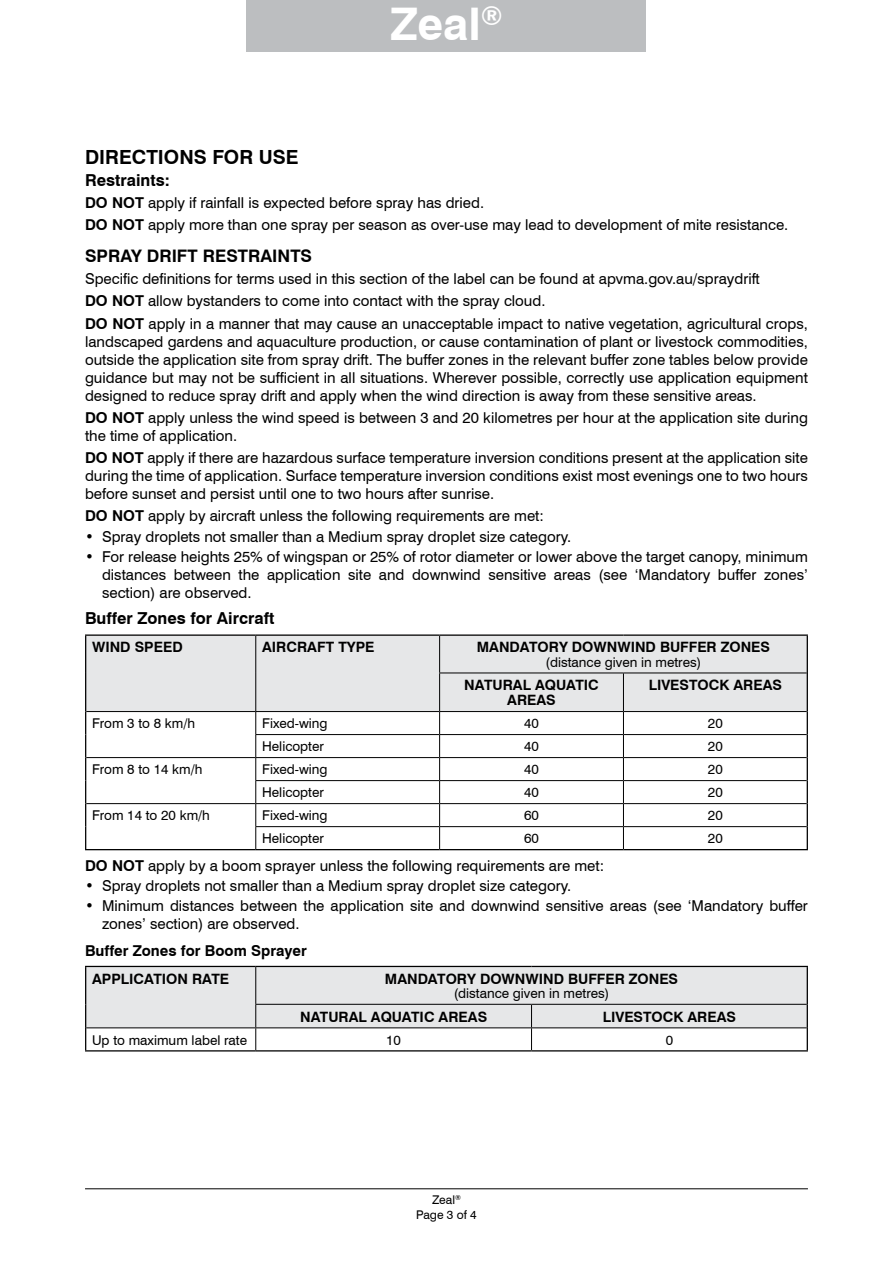
<style>
.page{position:relative;width:893px;height:1263px;background:#fff}
.page>*{position:absolute;margin:0;border:0;box-sizing:border-box;transform-origin:0 0}
.t1{font:700 45px "Swiss 721 BT";color:#fff}
.Heading_1{font:700 19.5px "Swiss 721 BT";color:#000}
.Heading_2{font:700 17.25px "Swiss 721 BT";color:#000}
.Heading_3{font:700 16.5px "Swiss 721 BT";color:#000}
.Body{font:15px/18px "Swiss 721 BT";color:#000;text-align:justify}
.Body_before_bullets{font:15px "Swiss 721 BT";color:#000}
.Heading_3-2{font:700 15px "Swiss 721 BT";color:#000}
.Table_heading_1{font:700 14.25px/15px "Swiss 721 BT";color:#000;text-align:center}
.Table_body{font:13.5px "Swiss 721 BT";color:#000}
.t2{font:12px/15px "Swiss 721 BT";color:#000;text-align:center}
.s1{font-weight:700}
</style>
<div class="page">
<hr style="left:85px;top:1188px;width:723px;height:1px;background:#000">
<div style="left:247px;top:0;width:399px;height:51px;background:#bcbec0"></div>
<div style="left:86px;top:636px;width:721px;height:75px;background:#e6e7e8"></div>
<hr style="left:255px;top:636px;width:1px;height:37px;background:#000">
<hr style="left:439px;top:636px;width:1px;height:36px;background:#000">
<hr style="left:255px;top:673px;width:1px;height:38px;background:#000">
<hr style="left:439px;top:672px;width:184px;height:1px;background:#000">
<hr style="left:439px;top:673px;width:1px;height:38px;background:#000">
<hr style="left:623px;top:672px;width:184px;height:1px;background:#000">
<hr style="left:623px;top:673px;width:1px;height:38px;background:#000">
<hr style="left:86px;top:711px;width:170px;height:1px;background:#000">
<hr style="left:256px;top:711px;width:184px;height:1px;background:#000">
<hr style="left:440px;top:711px;width:183px;height:1px;background:#000">
<hr style="left:623px;top:711px;width:184px;height:1px;background:#000">
<hr style="left:255px;top:734px;width:185px;height:1px;background:#000">
<hr style="left:440px;top:734px;width:183px;height:1px;background:#000">
<hr style="left:623px;top:734px;width:184px;height:1px;background:#000">
<hr style="left:86px;top:757px;width:170px;height:1px;background:#000">
<hr style="left:256px;top:757px;width:184px;height:1px;background:#000">
<hr style="left:440px;top:757px;width:183px;height:1px;background:#000">
<hr style="left:623px;top:757px;width:184px;height:1px;background:#000">
<hr style="left:255px;top:780px;width:185px;height:1px;background:#000">
<hr style="left:440px;top:780px;width:183px;height:1px;background:#000">
<hr style="left:623px;top:780px;width:184px;height:1px;background:#000">
<hr style="left:86px;top:803px;width:170px;height:1px;background:#000">
<hr style="left:256px;top:803px;width:184px;height:1px;background:#000">
<hr style="left:440px;top:803px;width:183px;height:1px;background:#000">
<hr style="left:623px;top:803px;width:184px;height:1px;background:#000">
<hr style="left:255px;top:826px;width:185px;height:1px;background:#000">
<svg style="left:255px;top:712px;width:1px;height:137px"></svg>
<hr style="left:440px;top:826px;width:183px;height:1px;background:#000">
<svg style="left:439px;top:712px;width:1px;height:137px"></svg>
<hr style="left:623px;top:826px;width:184px;height:1px;background:#000">
<svg style="left:623px;top:712px;width:1px;height:137px"></svg>
<hr style="left:85px;top:634px;width:171px;height:2px;background:#000">
<hr style="left:85px;top:636px;width:1px;height:37px;background:#000">
<hr style="left:256px;top:634px;width:184px;height:2px;background:#000">
<hr style="left:85px;top:673px;width:1px;height:38px;background:#000">
<hr style="left:440px;top:634px;width:183px;height:2px;background:#000">
<hr style="left:623px;top:634px;width:185px;height:2px;background:#000">
<hr style="left:807px;top:636px;width:1px;height:37px;background:#000">
<hr style="left:807px;top:673px;width:1px;height:38px;background:#000">
<svg style="left:85px;top:711px;width:1px;height:138px"></svg>
<hr style="left:85px;top:849px;width:171px;height:1px;background:#000">
<svg style="left:807px;top:711px;width:1px;height:138px"></svg>
<hr style="left:256px;top:849px;width:184px;height:1px;background:#000">
<hr style="left:440px;top:849px;width:183px;height:1px;background:#000">
<hr style="left:623px;top:849px;width:185px;height:1px;background:#000">
<svg style="left:85px;top:966px;width:723px;height:84px"></svg>
<hr style="left:85px;top:1050px;width:171px;height:1px;background:#000">
<hr style="left:256px;top:1050px;width:275px;height:1px;background:#000">
<hr style="left:531px;top:1050px;width:277px;height:1px;background:#000">
<h1 class="t1" style="left:390px;top:-3px;width:114px">Zeal<sup>®</sup></h1>
<p class="Heading_1" style="left:85px;top:145px;width:215px">DIRECTIONS FOR USE</p>
<p class="Heading_3" style="left:85px;top:170px;width:86px">Restraints:</p>
<p class="Body" style="left:85px;top:194px;width:401px"><span class="s1">DO NOT</span> apply if rainfall is expected before spray has dried.</p>
<p class="Body" style="left:85px;top:216px;width:705px"><span class="s1">DO NOT</span> apply more than one spray per season as over-use may lead to development of mite resistance.</p>
<p class="Heading_2" style="left:85px;top:245px;width:229px">SPRAY DRIFT RESTRAINTS</p>
<p class="Body" style="left:85px;top:270px;width:676px">Specific definitions for terms used in this section of the label can be found at apvma.gov.au/spraydrift</p>
<p class="Body" style="left:85px;top:292px;width:462px"><span class="s1">DO NOT</span> allow bystanders to come into contact with the spray cloud.</p>
<p class="Body" style="left:85px;top:314px;width:724px"><span class="s1">DO NOT</span> apply in a manner that may cause an unacceptable impact to native vegetation, agricultural crops, landscaped gardens and aquaculture production, or cause contamination of plant or livestock commodities, outside the application site from spray drift. The buffer zones in the relevant buffer zone tables below provide guidance but may not be sufficient in all situations. Wherever possible, correctly use application equipment designed to reduce spray drift and apply when the wind direction is away from these sensitive areas.</p>
<p class="Body" style="left:85px;top:408px;width:724px"><span class="s1">DO NOT</span> apply unless the wind speed is between 3 and 20 kilometres per hour at the application site during the time of application.</p>
<p class="Body" style="left:85px;top:449px;width:724px"><span class="s1">DO NOT</span> apply if there are hazardous surface temperature inversion conditions present at the application site during the time of application. Surface temperature inversion conditions exist most evenings one to two hours before sunset and persist until one to two hours after sunrise.</p>
<p class="Body_before_bullets" style="left:85px;top:507px;width:460px"><span class="s1">DO NOT</span> apply by aircraft unless the following requirements are met:</p>
<p class="Body" style="left:85px;top:527px;width:488px">• Spray droplets not smaller than a Medium spray droplet size category.</p>
<p class="Body" style="left:102px;top:547px;width:707px;text-indent:-17px">• For release heights 25% of wingspan or 25% of rotor diameter or lower above the target canopy, minimum distances between the application site and downwind sensitive areas (see ‘Mandatory buffer zones’ section) are observed.</p>
<p class="Heading_3" style="left:85px;top:608px;width:191px">Buffer Zones for Aircraft</p>
<p class="Table_heading_1" style="left:92px;top:640px;width:92px">WIND SPEED</p>
<p class="Table_heading_1" style="left:262px;top:640px;width:114px">AIRCRAFT TYPE</p>
<p class="Table_heading_1" style="left:477px;top:640px;width:295px">MANDATORY DOWNWIND BUFFER ZONES</p>
<p class="Table_body" style="left:546px;top:654px;width:157px">(distance given in metres)</p>
<p class="Table_heading_1" style="left:464px;top:677px;width:136px">NATURAL AQUATIC<br>AREAS</p>
<p class="Table_heading_1" style="left:649px;top:677px;width:135px">LIVESTOCK AREAS</p>
<p class="Table_body" style="left:92px;top:715px;width:105px">From 3 to 8 km/h</p>
<p class="Table_body" style="left:262px;top:715px;width:67px">Fixed-wing</p>
<p class="Table_body" style="left:524px;top:715px;width:16px">40</p>
<p class="Table_body" style="left:708px;top:715px;width:16px">20</p>
<p class="Table_body" style="left:262px;top:738px;width:63px">Helicopter</p>
<p class="Table_body" style="left:524px;top:738px;width:16px">40</p>
<p class="Table_body" style="left:708px;top:738px;width:16px">20</p>
<p class="Table_body" style="left:92px;top:761px;width:112px">From 8 to 14 km/h</p>
<p class="Table_body" style="left:262px;top:761px;width:67px">Fixed-wing</p>
<p class="Table_body" style="left:524px;top:761px;width:16px">40</p>
<p class="Table_body" style="left:708px;top:761px;width:16px">20</p>
<p class="Table_body" style="left:262px;top:784px;width:63px">Helicopter</p>
<p class="Table_body" style="left:524px;top:784px;width:16px">40</p>
<p class="Table_body" style="left:708px;top:784px;width:16px">20</p>
<p class="Table_body" style="left:92px;top:807px;width:119px">From 14 to 20 km/h</p>
<p class="Table_body" style="left:262px;top:807px;width:67px">Fixed-wing</p>
<p class="Table_body" style="left:524px;top:807px;width:16px">60</p>
<p class="Table_body" style="left:708px;top:807px;width:16px">20</p>
<p class="Table_body" style="left:262px;top:830px;width:63px">Helicopter</p>
<p class="Table_body" style="left:524px;top:830px;width:16px">60</p>
<p class="Table_body" style="left:708px;top:830px;width:16px">20</p>
<p class="Body_before_bullets" style="left:85px;top:856px;width:521px"><span class="s1">DO NOT</span> apply by a boom sprayer unless the following requirements are met:</p>
<p class="Body" style="left:85px;top:876px;width:488px">• Spray droplets not smaller than a Medium spray droplet size category.</p>
<p class="Body" style="left:102px;top:896px;width:707px;text-indent:-17px">• Minimum distances between the application site and downwind sensitive areas (see ‘Mandatory buffer zones’ section) are observed.</p>
<p class="Heading_3-2" style="left:85px;top:941px;width:223px">Buffer Zones for Boom Sprayer</p>
<p class="Table_heading_1" style="left:92px;top:971px;width:139px">APPLICATION RATE</p>
<p class="Table_heading_1" style="left:385px;top:971px;width:295px">MANDATORY DOWNWIND BUFFER ZONES</p>
<p class="Table_body" style="left:454px;top:985px;width:157px">(distance given in metres)</p>
<p class="Table_heading_1" style="left:300px;top:1009px;width:189px">NATURAL AQUATIC AREAS</p>
<p class="Table_heading_1" style="left:603px;top:1009px;width:135px">LIVESTOCK AREAS</p>
<p class="Table_body" style="left:92px;top:1031px;width:157px">Up to maximum label rate</p>
<p class="Table_body" style="left:386px;top:1031px;width:16px">10</p>
<p class="Table_body" style="left:666px;top:1031px;width:9px">0</p>
<p class="t2" style="left:416px;top:1192px;width:62px">Zeal<sup>®<br></sup>Page 3 of 4</p>
</div>
